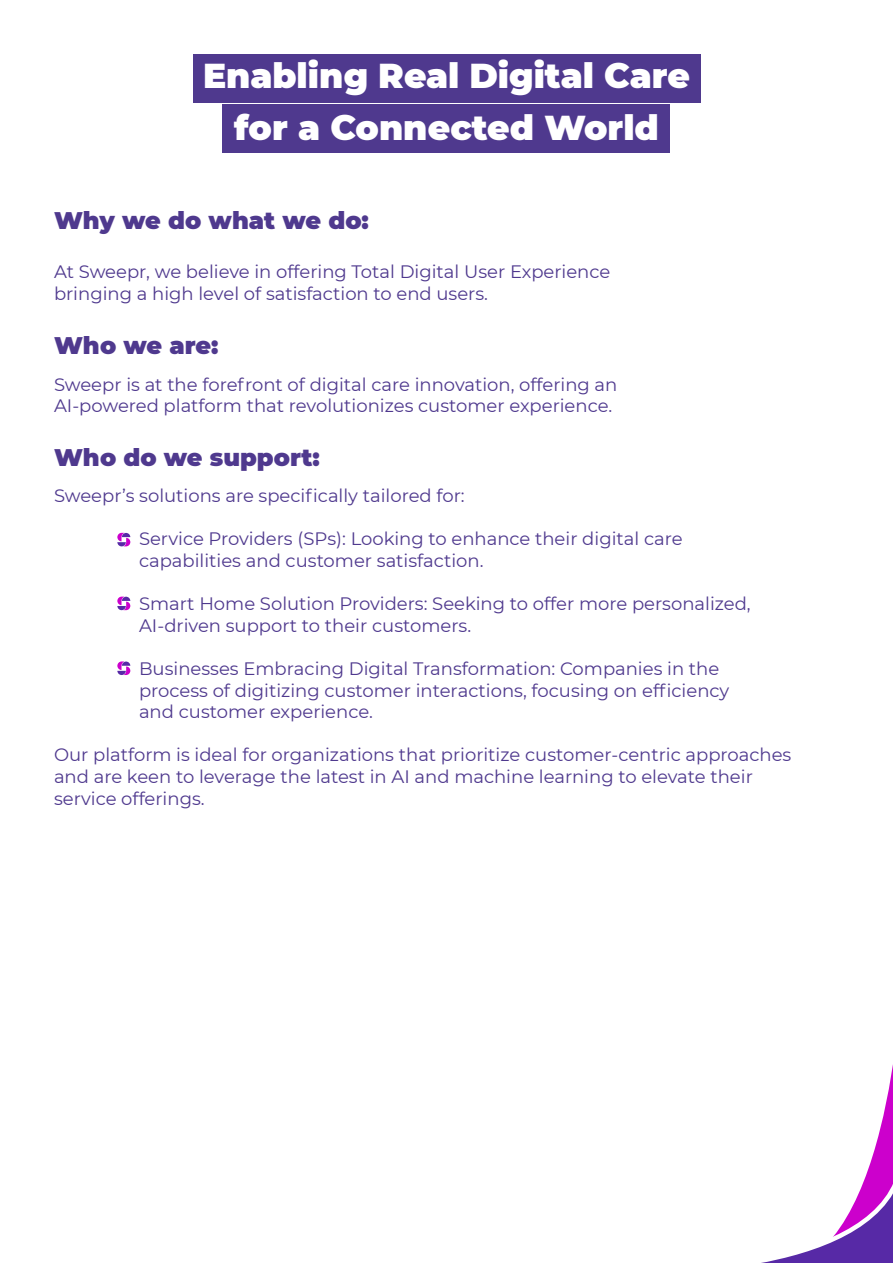
<style>
.page{position:relative;width:893px;height:1263px;background:#fff}
.page>*{position:absolute;margin:0;border:0;box-sizing:border-box;transform-origin:0 0}
.t1{font:900 34.5px/52.5px "Montserrat";color:#fff;text-align:center}
.t2{font:900 24px "Montserrat";color:#4f398e}
.t3{font:18px/21.6px "Montserrat";color:#4f398e}
</style>
<div class="page">
<div style="left:193px;top:54px;width:507px;height:48px;background:#4f398e"></div>
<div style="left:223px;top:105px;width:447px;height:48px;background:#4f398e"></div>
<svg style="left:761px;top:1064px;width:132px;height:199px"></svg>
<svg style="left:117px;top:533px;width:13px;height:13px"></svg>
<svg style="left:117px;top:597px;width:13px;height:13px"></svg>
<svg style="left:117px;top:661px;width:13px;height:14px"></svg>
<h1 class="t1" style="left:203px;top:47px;width:488px">Enabling Real Digital Care for a Connected World</h1>
<h2 class="t2" style="left:54px;top:203px;width:316px">Why we do what we do:</h2>
<p class="t3" style="left:54px;top:260px;width:558px">At Sweepr, we believe in offering Total Digital User Experience bringing a high level of satisfaction to end users.</p>
<h2 class="t2" style="left:54px;top:327px;width:166px">Who we are:</h2>
<p class="t3" style="left:54px;top:373px;width:565px">Sweepr is at the forefront of digital care innovation, offering an<br>AI-powered platform that revolutionizes customer experience.</p>
<h2 class="t2" style="left:54px;top:439px;width:267px">Who do we support:</h2>
<p class="t3" style="left:54px;top:484px;width:412px">Sweepr’s solutions are specifically tailored for:</p>
<p class="t3" style="left:139px;top:528px;width:545px">Service Providers (SPs): Looking to enhance their digital care capabilities and customer satisfaction.</p>
<p class="t3" style="left:139px;top:592px;width:613px">Smart Home Solution Providers: Seeking to offer more personalized,<br>AI-driven support to their customers.</p>
<p class="t3" style="left:139px;top:657px;width:592px">Businesses Embracing Digital Transformation: Companies in the process of digitizing customer interactions, focusing on efficiency and customer experience.</p>
<p class="t3" style="left:54px;top:744px;width:739px">Our platform is ideal for organizations that prioritize customer-centric approaches and are keen to leverage the latest in AI and machine learning to elevate their service offerings.</p>
</div>
